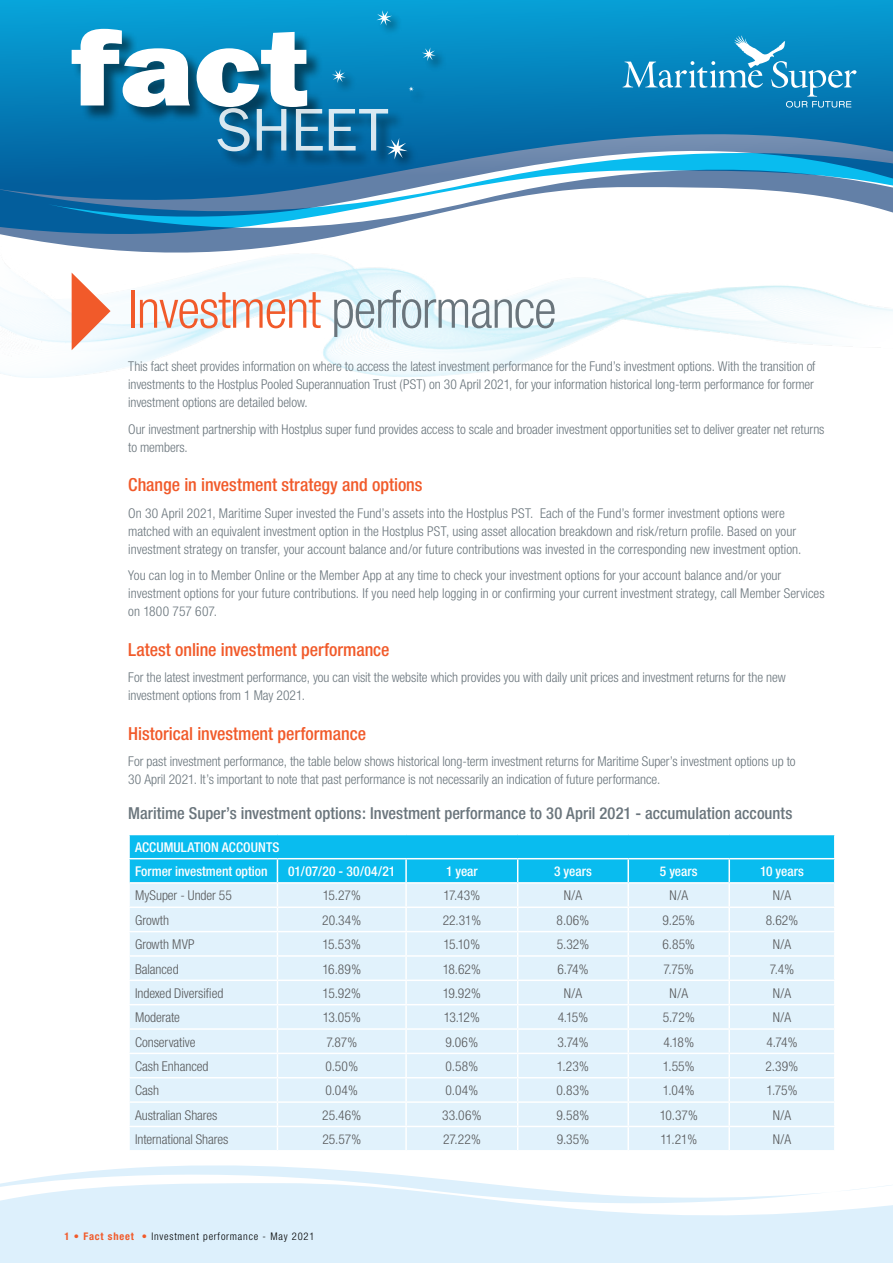
<style>
.page{position:relative;width:893px;height:1263px;background:#fff}
.page>*{position:absolute;margin:0;border:0;box-sizing:border-box;transform-origin:0 0}
.t1{font:300 condensed 52.5px "Helvetica Neue";letter-spacing:-.02em;color:#6a757c}
.t2{font:500 condensed 18px "Helvetica Neue";letter-spacing:-.005em;color:#f15a2a}
.t3{font:500 condensed 16.5px "Helvetica Neue";color:#6a757c}
.t4{font:300 condensed 13.5px/18px "Helvetica Neue";color:#6a757c}
.t5{font:300 condensed 13.5px "Helvetica Neue";letter-spacing:-.005em;color:#58595b}
.t6{font:500 condensed 13.5px/24.2px "Helvetica Neue";color:#fff}
.t7{font:300 condensed 10.5px "Helvetica Neue";letter-spacing:.075em;color:#000}
.s1{color:#f15a2a}
.s2{font-weight:700;color:#f15a2a}
</style>
<div class="page">
<img style="left:0;top:260px;width:893px;height:118px">
<svg style="left:72px;top:273px;width:39px;height:77px"></svg>
<svg style="left:0;top:0;width:893px;height:256px"></svg>
<svg style="left:623px;top:35px;width:233px;height:73px;background:#2392c5"></svg>
<div style="left:72px;top:30px;width:333px;height:138px;background:#000;opacity:.5"></div>
<div style="left:332px;top:10px;width:116px;height:162px;background:#000;opacity:.5"></div>
<svg style="left:422px;top:47px;width:14px;height:14px"></svg>
<svg style="left:72px;top:10px;width:342px;height:149px"></svg>
<svg style="left:0;top:1165px;width:893px;height:98px;fill:#ddf0fc"></svg>
<svg style="left:129px;top:834px;width:706px;height:316px;background:#c4ebfa"></svg>
<hr style="left:628px;top:1126px;width:101px;height:1px;background:#fff">
<hr style="left:627px;top:1127px;width:2px;height:23px;background:#fff">
<hr style="left:729px;top:1126px;width:107px;height:1px;background:#fff">
<hr style="left:728px;top:1127px;width:2px;height:23px;background:#fff">
<hr style="left:834px;top:1127px;width:2px;height:23px;background:#fff">
<h1 class="t1" style="left:128px;top:279px;width:430px"><span class="s1">Investment</span> performance</h1>
<p class="t4" style="left:128px;top:357px;width:689px;text-align:justify">This fact sheet provides information on where to access the latest investment performance for the Fund’s investment options. With the transition of investments to the Hostplus Pooled Superannuation Trust (PST) on 30 April 2021, for your information historical long-term performance for former investment options are detailed below.</p>
<p class="t4" style="left:128px;top:420px;width:698px">Our investment partnership with Hostplus super fund provides access to scale and broader investment opportunities set to deliver greater net returns to members.</p>
<h2 class="t2" style="left:128px;top:474px;width:296px">Change in investment strategy and options</h2>
<p class="t4" style="left:128px;top:504px;width:675px">On 30 April 2021, Maritime Super invested the Fund’s assets into the Hostplus PST. Each of the Fund’s former investment options were matched with an equivalent investment option in the Hostplus PST, using asset allocation breakdown and risk/return profile. Based on your investment strategy on transfer, your account balance and/or future contributions was invested in the corresponding new investment option.</p>
<p class="t4" style="left:128px;top:566px;width:698px">You can log in to Member Online or the Member App at any time to check your investment options for your account balance and/or your investment options for your future contributions. If you need help logging in or confirming your current investment strategy, call Member Services on 1800 757 607.</p>
<h2 class="t2" style="left:128px;top:639px;width:263px">Latest online investment performance</h2>
<p class="t4" style="left:128px;top:668px;width:659px">For the latest investment performance, you can visit the website which provides you with daily unit prices and investment returns for the new investment options from 1 May 2021.</p>
<h2 class="t2" style="left:128px;top:723px;width:239px">Historical investment performance</h2>
<p class="t4" style="left:128px;top:752px;width:669px">For past investment performance, the table below shows historical long-term investment returns for Maritime Super’s investment options up to<br>30 April 2021. It’s important to note that past performance is not necessarily an indication of future performance.</p>
<p class="t3" style="left:128px;top:803px;width:666px">Maritime Super’s investment options: Investment performance to 30 April 2021 - accumulation accounts</p>
<p class="t6" style="left:135px;top:835px;width:146px">ACCUMULATION ACCOUNTS<br>Former investment option</p>
<p class="t6" style="left:288px;top:859px;width:109px">01/07/20 - 30/04/21</p>
<p class="t6" style="left:446px;top:859px;width:33px">1 year</p>
<p class="t6" style="left:554px;top:859px;width:39px">3 years</p>
<p class="t6" style="left:660px;top:859px;width:39px">5 years</p>
<p class="t6" style="left:760px;top:859px;width:45px">10 years</p>
<p class="t5" style="left:135px;top:888px;width:98px">MySuper - Under 55</p>
<p class="t5" style="left:323px;top:888px;width:40px">15.27%</p>
<p class="t5" style="left:443px;top:888px;width:38px">17.43%</p>
<p class="t5" style="left:564px;top:888px;width:20px">N/A</p>
<p class="t5" style="left:669px;top:888px;width:20px">N/A</p>
<p class="t5" style="left:773px;top:888px;width:20px">N/A</p>
<p class="t5" style="left:135px;top:912px;width:36px">Growth</p>
<p class="t5" style="left:322px;top:912px;width:41px">20.34%</p>
<p class="t5" style="left:443px;top:912px;width:40px">22.31%</p>
<p class="t5" style="left:557px;top:912px;width:34px">8.06%</p>
<p class="t5" style="left:663px;top:912px;width:34px">9.25%</p>
<p class="t5" style="left:766px;top:912px;width:34px">8.62%</p>
<p class="t5" style="left:135px;top:937px;width:61px">Growth MVP</p>
<p class="t5" style="left:322px;top:937px;width:40px">15.53%</p>
<p class="t5" style="left:443px;top:937px;width:38px">15.10%</p>
<p class="t5" style="left:557px;top:937px;width:34px">5.32%</p>
<p class="t5" style="left:662px;top:937px;width:34px">6.85%</p>
<p class="t5" style="left:773px;top:937px;width:20px">N/A</p>
<p class="t5" style="left:135px;top:961px;width:45px">Balanced</p>
<p class="t5" style="left:322px;top:961px;width:40px">16.89%</p>
<p class="t5" style="left:443px;top:961px;width:40px">18.62%</p>
<p class="t5" style="left:557px;top:961px;width:32px">6.74%</p>
<p class="t5" style="left:663px;top:961px;width:32px">7.75%</p>
<p class="t5" style="left:770px;top:961px;width:26px">7.4%</p>
<p class="t5" style="left:135px;top:985px;width:90px">Indexed Diversified</p>
<p class="t5" style="left:323px;top:985px;width:40px">15.92%</p>
<p class="t5" style="left:443px;top:985px;width:40px">19.92%</p>
<p class="t5" style="left:564px;top:985px;width:20px">N/A</p>
<p class="t5" style="left:669px;top:985px;width:20px">N/A</p>
<p class="t5" style="left:773px;top:985px;width:20px">N/A</p>
<p class="t5" style="left:135px;top:1010px;width:46px">Moderate</p>
<p class="t5" style="left:323px;top:1010px;width:40px">13.05%</p>
<p class="t5" style="left:444px;top:1010px;width:38px">13.12%</p>
<p class="t5" style="left:558px;top:1010px;width:32px">4.15%</p>
<p class="t5" style="left:663px;top:1010px;width:33px">5.72%</p>
<p class="t5" style="left:773px;top:1010px;width:20px">N/A</p>
<p class="t5" style="left:135px;top:1034px;width:62px">Conservative</p>
<p class="t5" style="left:326px;top:1034px;width:32px">7.87%</p>
<p class="t5" style="left:446px;top:1034px;width:34px">9.06%</p>
<p class="t5" style="left:557px;top:1034px;width:33px">3.74%</p>
<p class="t5" style="left:663px;top:1034px;width:32px">4.18%</p>
<p class="t5" style="left:767px;top:1034px;width:32px">4.74%</p>
<p class="t5" style="left:135px;top:1058px;width:75px">Cash Enhanced</p>
<p class="t5" style="left:325px;top:1058px;width:34px">0.50%</p>
<p class="t5" style="left:446px;top:1058px;width:34px">0.58%</p>
<p class="t5" style="left:557px;top:1058px;width:34px">1.23%</p>
<p class="t5" style="left:663px;top:1058px;width:33px">1.55%</p>
<p class="t5" style="left:766px;top:1058px;width:34px">2.39%</p>
<p class="t5" style="left:135px;top:1083px;width:26px">Cash</p>
<p class="t5" style="left:326px;top:1083px;width:34px">0.04%</p>
<p class="t5" style="left:446px;top:1083px;width:34px">0.04%</p>
<p class="t5" style="left:557px;top:1083px;width:34px">0.83%</p>
<p class="t5" style="left:663px;top:1083px;width:33px">1.04%</p>
<p class="t5" style="left:766px;top:1083px;width:33px">1.75%</p>
<p class="t5" style="left:135px;top:1107px;width:84px">Australian Shares</p>
<p class="t5" style="left:322px;top:1107px;width:41px">25.46%</p>
<p class="t5" style="left:442px;top:1107px;width:41px">33.06%</p>
<p class="t5" style="left:557px;top:1107px;width:34px">9.58%</p>
<p class="t5" style="left:660px;top:1107px;width:39px">10.37%</p>
<p class="t5" style="left:773px;top:1107px;width:20px">N/A</p>
<p class="t5" style="left:135px;top:1131px;width:95px">International Shares</p>
<p class="t5" style="left:322px;top:1131px;width:40px">25.57%</p>
<p class="t5" style="left:443px;top:1131px;width:39px">27.22%</p>
<p class="t5" style="left:557px;top:1131px;width:34px">9.35%</p>
<p class="t5" style="left:660px;top:1131px;width:38px">11.21%</p>
<p class="t5" style="left:773px;top:1131px;width:20px">N/A</p>
<p class="t7" style="left:65px;top:1230px;width:251px"><span class="s2">1 • Fact sheet</span> <span class="s1">•</span> Investment performance - May 2021</p>
</div>
